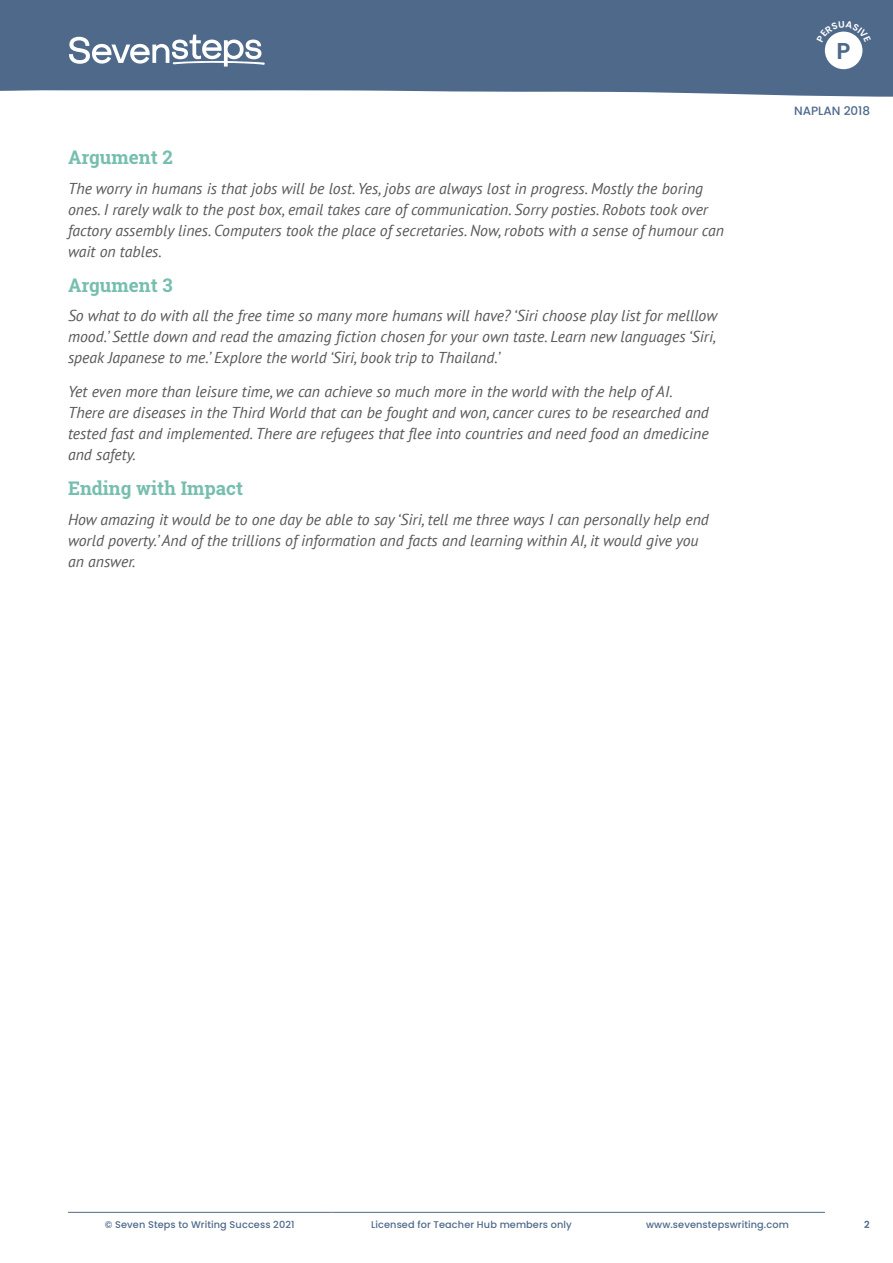
<style>
.page{position:relative;width:893px;height:1263px;background:#fff}
.page>*{position:absolute;margin:0;border:0;box-sizing:border-box;transform-origin:0 0}
.t1{font:600 22.95px "Poppins";color:#4e698a}
.Writing_Sample_NAPLA{font:700 18.75px "Roboto Slab";color:#76beaf}
.NAPLAN_Body_Italic{font:italic 15.75px/21px "PT Sans";color:#57585a}
.t2{font:500 12px "Poppins";color:#4e698a}
.t3{font:500 9.75px "Poppins";letter-spacing:.01em;color:#4e698a}
.t4{font:600 9.75px "Poppins";color:#4e698a}
</style>
<div class="page">
<hr style="left:68px;top:1212px;width:264px;height:1px;background:#4e698a">
<hr style="left:332px;top:1212px;width:242px;height:1px;background:#4e698a">
<hr style="left:574px;top:1212px;width:251px;height:1px;background:#4e698a">
<div style="left:0;top:0;width:893px;height:97px;background:#4e698a"></div>
<svg style="left:69px;top:35px;width:196px;height:32px"></svg>
<div style="left:825px;top:32px;width:37px;height:37px;background:#fff;border-radius:50%"></div>
<svg style="left:816px;top:21px;width:55px;height:22px"></svg>
<h1 class="t1" style="left:836px;top:38px;width:15px">P</h1>
<p class="Writing_Sample_NAPLA" style="left:68px;top:145px;width:106px">Argument 2</p>
<p class="NAPLAN_Body_Italic" style="left:68px;top:177px;width:657px">The worry in humans is that jobs will be lost. Yes, jobs are always lost in progress. Mostly the boring ones. I rarely walk to the post box, email takes care of communication. Sorry posties. Robots took over factory assembly lines. Computers took the place of secretaries. Now, robots with a sense of humour can wait on tables.</p>
<p class="Writing_Sample_NAPLA" style="left:68px;top:272px;width:106px">Argument 3</p>
<p class="NAPLAN_Body_Italic" style="left:68px;top:305px;width:651px;text-align:justify">So what to do with all the free time so many more humans will have? ‘Siri choose play list for melllow mood.’ Settle down and read the amazing fiction chosen for your own taste. Learn new languages ‘Siri, speak Japanese to me.’ Explore the world ‘Siri, book trip to Thailand.’</p>
<p class="NAPLAN_Body_Italic" style="left:68px;top:381px;width:642px">Yet even more than leisure time, we can achieve so much more in the world with the help of AI.<br>There are diseases in the Third World that can be fought and won, cancer cures to be researched and tested fast and implemented. There are refugees that flee into countries and need food an dmedicine and safety.</p>
<p class="Writing_Sample_NAPLA" style="left:68px;top:475px;width:177px">Ending with Impact</p>
<p class="NAPLAN_Body_Italic" style="left:68px;top:508px;width:642px">How amazing it would be to one day be able to say ‘Siri, tell me three ways I can personally help end world poverty.’ And of the trillions of information and facts and learning within AI, it would give you an answer.</p>
<p class="t2" style="left:794px;top:104px;width:78px">NAPLAN 2018</p>
<p class="t3" style="left:105px;top:1219px;width:191px">© Seven Steps to Writing Success 2021</p>
<p class="t3" style="left:371px;top:1219px;width:202px">Licensed for Teacher Hub members only</p>
<p class="t3" style="left:646px;top:1219px;width:144px">www.sevenstepswriting.com</p>
<p class="t4" style="left:864px;top:1218px;width:7px">2</p>
</div>
